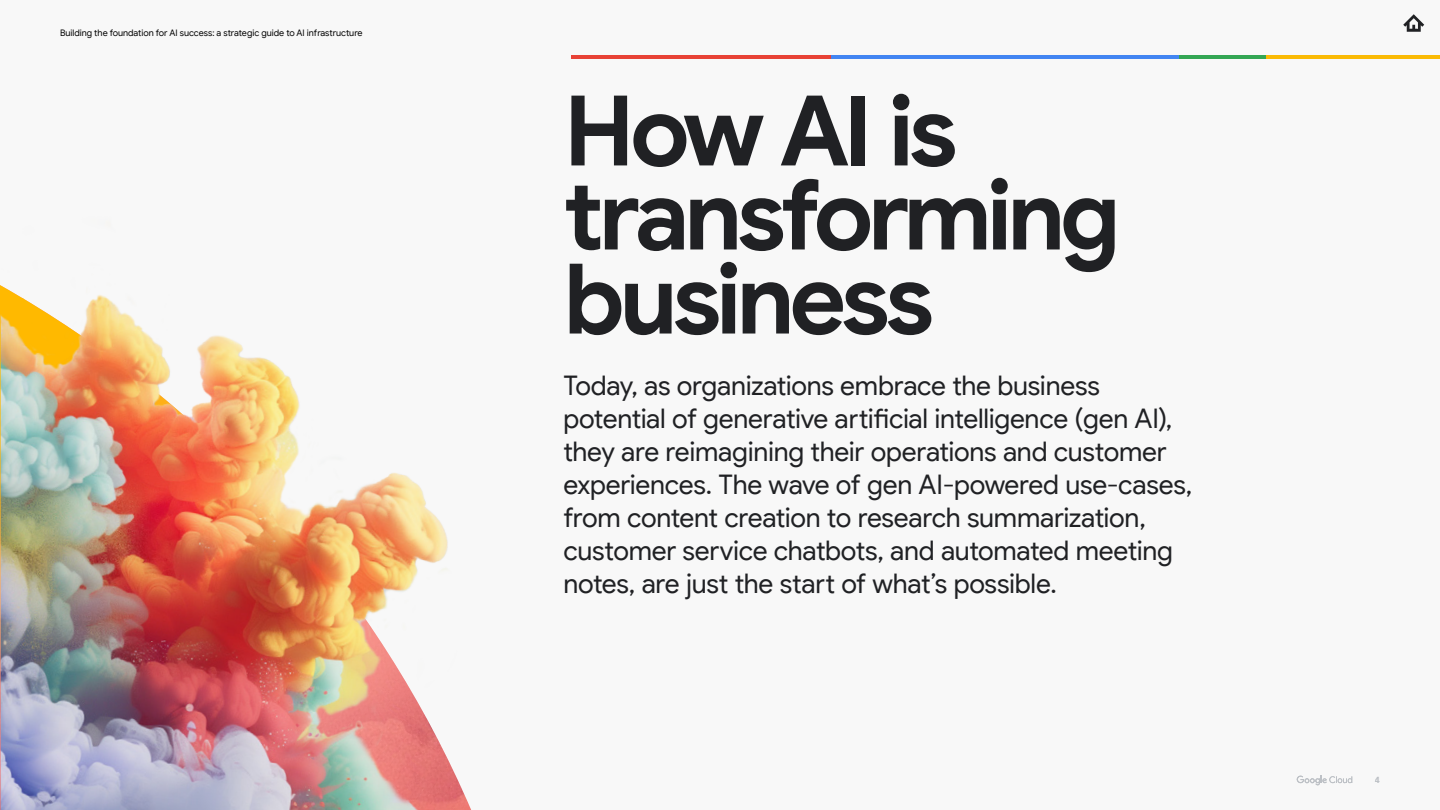
<style>
.page{position:relative;width:1440px;height:810px;background:#f8f8f8}
.page>*{position:absolute;margin:0;border:0;box-sizing:border-box;transform-origin:0 0}
.t1{font:700 97.5px/84.1px "Google Sans";letter-spacing:-.06em;color:#202124}
.t2{font:27px/33px "Google Sans Display";letter-spacing:-.01em;color:#202124}
.t3{font:9px "Google Sans";letter-spacing:-.005em;color:#000}
.t4{font:9px "Google Sans";color:#bdc1c6}
</style>
<div class="page">
<img style="left:1px;top:285px;width:470px;height:525px">
<svg style="left:1403px;top:14px;width:21px;height:18px"></svg>
<hr style="left:571px;top:56px;width:261px;height:3px;background:#e84236">
<hr style="left:832px;top:56px;width:347px;height:3px;background:#4285f2">
<hr style="left:1179px;top:56px;width:87px;height:3px;background:#33a654">
<hr style="left:1266px;top:56px;width:174px;height:3px;background:#faba05">
<svg style="left:1297px;top:776px;width:55px;height:9px"></svg>
<p class="t3" style="left:60px;top:27px;width:304px">Building the foundation for AI success: a strategic guide to AI infrastructure</p>
<h1 class="t1" style="left:563px;top:90px;width:559px">How AI is transforming business</h1>
<p class="t2" style="left:563px;top:369px;width:630px">Today, as organizations embrace the business potential of generative artificial intelligence (gen AI), they are reimagining their operations and customer experiences. The wave of gen AI-powered use-cases, from content creation to research summarization, customer service chatbots, and automated meeting notes, are just the start of what’s possible.</p>
<p class="t4" style="left:1375px;top:774px;width:7px">4</p>
</div>
